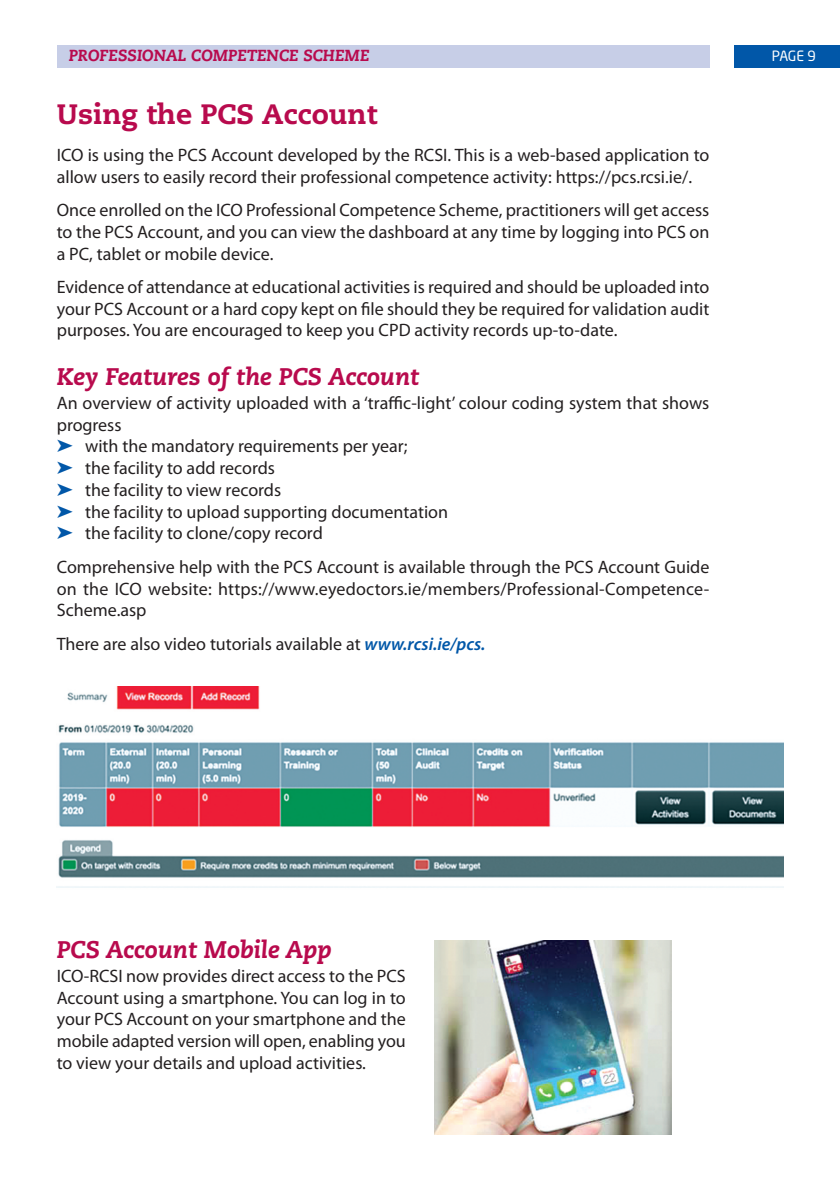
<style>
.page{position:relative;width:840px;height:1191px;background:#fff}
.page>*{position:absolute;margin:0;border:0;box-sizing:border-box;transform-origin:0 0}
.t1{font:800 28px "Caecilia";color:#b80a4d}
.t2{font:italic 800 24px "Caecilia";color:#b80a4d}
.t3{font:18px/21.6px "Myriad Pro";color:#231f20;text-align:justify}
.t4{font:italic 800 16px "Caecilia";color:#b80a4d}
.t5{font:14px "Neo Sans";color:#fff}
.s1{color:#0157a8}
.s2{font-weight:600;font-style:italic;color:#0157a8}
</style>
<div class="page">
<div style="left:734px;top:45px;width:105px;height:23px;background:#0157a8"></div>
<div style="left:57px;top:45px;width:652px;height:23px;background:#c7cee7"></div>
<img style="left:434px;top:941px;width:236px;height:193px">
<img style="left:57px;top:686px;width:725px;height:202px">
<p class="t4" style="left:69px;top:49px;width:302px">PROFESSIONAL COMPETENCE SCHEME</p>
<p class="t5" style="left:771px;top:48px;width:46px">PAGE 9</p>
<h1 class="t1" style="left:57px;top:102px;width:322px">Using the PCS Account</h1>
<p class="t3" style="left:57px;top:146px;width:653px">ICO is using the PCS Account developed by the RCSI. This is a web-based application to allow users to easily record their professional competence activity: https://pcs.rcsi.ie/.</p>
<p class="t3" style="left:57px;top:201px;width:653px">Once enrolled on the ICO Professional Competence Scheme, practitioners will get access to the PCS Account, and you can view the dashboard at any time by logging into PCS on a PC, tablet or mobile device.</p>
<p class="t3" style="left:57px;top:278px;width:653px">Evidence of attendance at educational activities is required and should be uploaded into your PCS Account or a hard copy kept on file should they be required for validation audit purposes. You are encouraged to keep you CPD activity records up-to-date.</p>
<h2 class="t2" style="left:57px;top:366px;width:363px">Key Features of the PCS Account</h2>
<p class="t3" style="left:57px;top:393px;width:653px;text-align:left">An overview of activity uploaded with a ‘traffic-light’ colour coding system that shows progress<br><span class="s1">➤</span> with the mandatory requirements per year;<br><span class="s1">➤</span> the facility to add records<br><span class="s1">➤</span> the facility to view records<br><span class="s1">➤</span> the facility to upload supporting documentation<br><span class="s1">➤</span> the facility to clone/copy record</p>
<p class="t3" style="left:57px;top:557px;width:653px">Comprehensive help with the PCS Account is available through the PCS Account Guide on the ICO website: https://www.eyedoctors.ie/members/Professional-Competence-Scheme.asp</p>
<p class="t3" style="left:57px;top:634px;width:430px">There are also video tutorials available at <span class="s2">www.rcsi.ie/pcs.</span></p>
<h2 class="t2" style="left:57px;top:939px;width:276px">PCS Account Mobile App</h2>
<p class="t3" style="left:57px;top:967px;width:350px">ICO-RCSI now provides direct access to the PCS Account using a smartphone. You can log in to your PCS Account on your smartphone and the mobile adapted version will open, enabling you to view your details and upload activities.</p>
</div>
